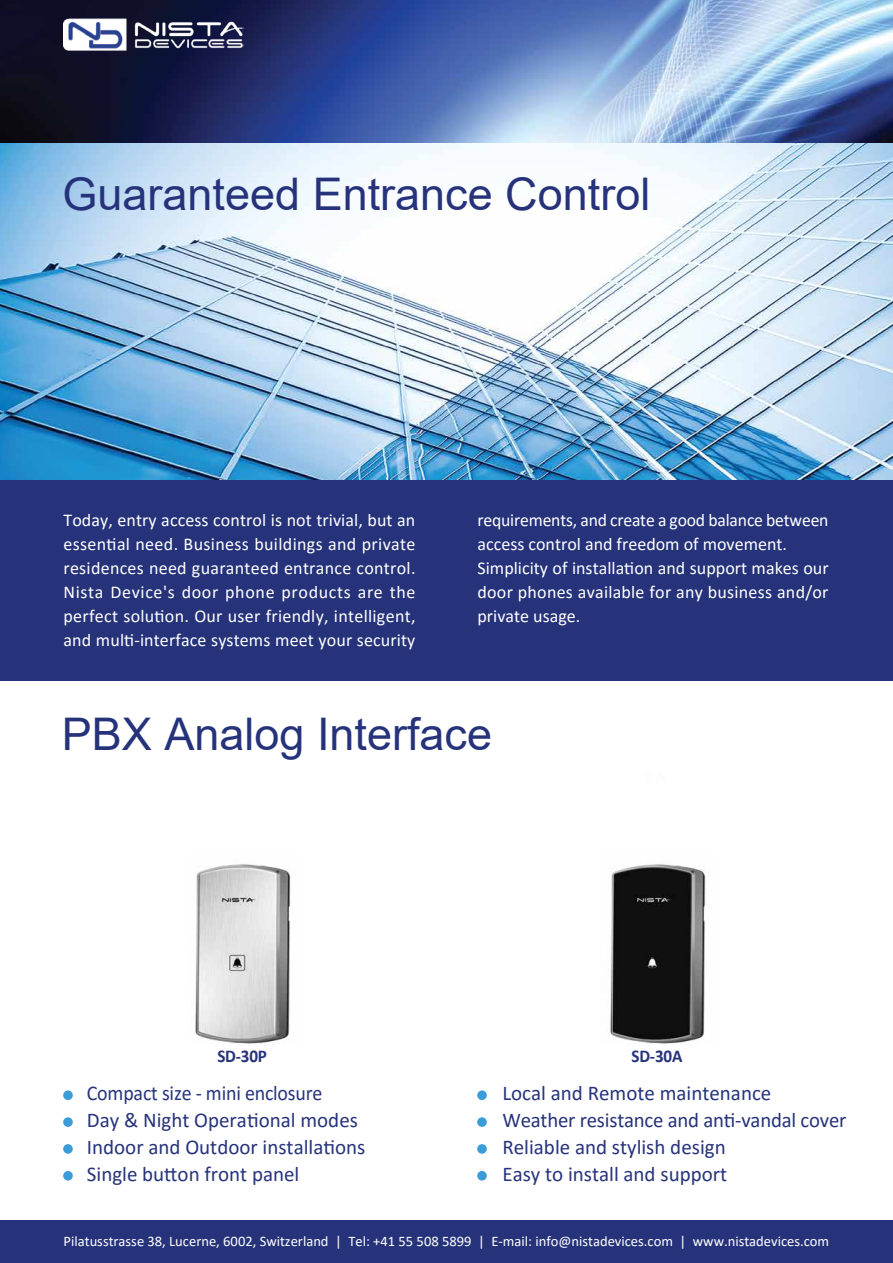
<style>
.page{position:relative;width:893px;height:1263px;background:#fff}
.page>*{position:absolute;margin:0;border:0;box-sizing:border-box;transform-origin:0 0}
.t1{font:45px "Arial";color:#26337b}
.t2{font:21px/27px "Calibri";color:#26337b}
.t3{font:21px/27px "Calibri";color:#26337b;scale:.95 1}
.t4{font:18px/24px "Calibri";color:#fff;text-align:justify}
.t5{font:700 18px "Calibri";letter-spacing:-.01em;color:#26337b;scale:.95 1}
.t6{font:14.55px "Calibri";color:#fff}
</style>
<div class="page">
<img style="left:0;top:0;width:893px;height:480px">
<div style="left:0;top:480px;width:893px;height:200px;background:#26337b"></div>
<div style="left:0;top:1220px;width:893px;height:43px;background:#26337b"></div>
<div style="left:477px;top:1090px;width:10px;height:10px;background:#3c9cd7;border-radius:50%"></div>
<div style="left:477px;top:1171px;width:10px;height:9px;background:#3c9cd7;border-radius:50%"></div>
<div style="left:477px;top:1144px;width:10px;height:10px;background:#3c9cd7;border-radius:50%"></div>
<div style="left:477px;top:1117px;width:10px;height:10px;background:#3c9cd7;border-radius:50%"></div>
<div style="left:63px;top:1090px;width:10px;height:10px;background:#3c9cd7;border-radius:50%"></div>
<div style="left:63px;top:1171px;width:10px;height:9px;background:#3c9cd7;border-radius:50%"></div>
<div style="left:63px;top:1144px;width:10px;height:10px;background:#3c9cd7;border-radius:50%"></div>
<div style="left:63px;top:1117px;width:10px;height:10px;background:#3c9cd7;border-radius:50%"></div>
<img style="left:195px;top:864px;width:96px;height:180px">
<img style="left:610px;top:864px;width:96px;height:180px">
<img style="left:63px;top:12px;width:181px;height:42px">
<h1 class="t1" style="left:63px;top:163px;width:589px">Guaranteed Entrance Control</h1>
<p class="t4" style="left:63px;top:508px;width:354px">Today, entry access control is not trivial, but an essential need. Business buildings and private residences need guaranteed entrance control.<br>Nista Device's door phone products are the perfect solution. Our user friendly, intelligent, and multi-interface systems meet your security</p>
<p class="t4" style="left:477px;top:508px;width:353px;text-align:left">requirements, and create a good balance between access control and freedom of movement.<br>Simplicity of installation and support makes our door phones available for any business and/or private usage.</p>
<h1 class="t1" style="left:62px;top:703px;width:432px">PBX Analog Interface</h1>
<p class="t5" style="left:217px;top:1043px;width:54px">SD-30P</p>
<p class="t5" style="left:631px;top:1043px;width:55px">SD-30A</p>
<p class="t3" style="left:87px;top:1079px;width:295px">Compact size - mini enclosure<br>Day &amp; Night Operational modes<br>Indoor and Outdoor installations<br>Single button front panel</p>
<p class="t2" style="left:502px;top:1079px;width:346px">Local and Remote maintenance<br>Weather resistance and anti-vandal cover<br>Reliable and stylish design<br>Easy to install and support</p>
<p class="t6" style="left:64px;top:1231px;width:767px">Pilatusstrasse 38, Lucerne, 6002, Switzerland | Tel: +41 55 508 5899 | E-mail: info@nistadevices.com | www.nistadevices.com</p>
</div>
